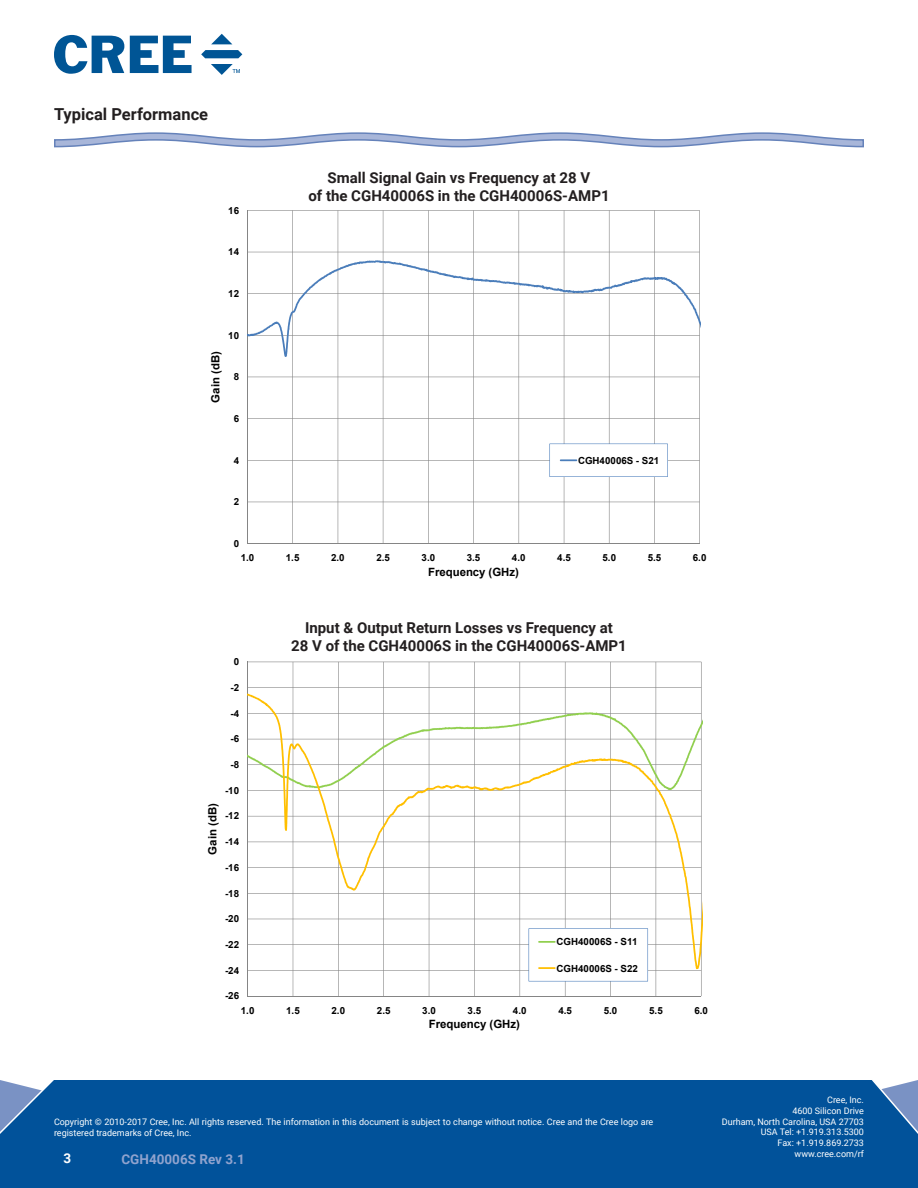
<style>
.page{position:relative;width:918px;height:1188px;background:#fff}
.page>*{position:absolute;margin:0;border:0;box-sizing:border-box;transform-origin:0 0}
.t1{font:700 16.5px "Roboto";color:#231f20}
.t2{font:700 15px/18px "Roboto";color:#231f20;text-align:center}
.t3{font:700 13.65px "Arial";color:#000}
.t4{font:700 13.5px "Roboto";color:#90a3ce}
.t5{font:700 13.5px "Roboto";color:#fff}
.t6{font:700 11.4px "Arial";color:#000}
.t7{font:700 11.25px "Arial";color:#000}
.t8{font:700 9.75px "Arial";letter-spacing:.005em;color:#000}
.t9{font:9px/10.8px "Roboto";color:#fff;text-align:right}
</style>
<div class="page">
<div style="left:0;top:1080px;width:918px;height:108px;background:#01529a"></div>
<svg style="left:54px;top:35px;width:70px;height:39px"></svg>
<svg style="left:130px;top:36px;width:62px;height:37px"></svg>
<svg style="left:211px;top:34px;width:21px;height:10px"></svg>
<svg style="left:201px;top:50px;width:41px;height:8px"></svg>
<svg style="left:211px;top:64px;width:29px;height:10px"></svg>
<svg style="left:54px;top:132px;width:810px;height:16px"></svg>
<hr style="left:247px;top:210px;width:453px;height:1px;background:#858585">
<hr style="left:247px;top:252px;width:453px;height:1px;background:#858585">
<hr style="left:699px;top:210px;width:1px;height:152px;background:#858585">
<hr style="left:654px;top:210px;width:1px;height:152px;background:#858585">
<hr style="left:609px;top:210px;width:1px;height:152px;background:#858585">
<hr style="left:564px;top:210px;width:1px;height:152px;background:#858585">
<hr style="left:519px;top:210px;width:1px;height:152px;background:#858585">
<hr style="left:473px;top:210px;width:1px;height:152px;background:#858585">
<hr style="left:428px;top:210px;width:1px;height:152px;background:#858585">
<hr style="left:383px;top:210px;width:1px;height:152px;background:#858585">
<hr style="left:338px;top:210px;width:1px;height:152px;background:#858585">
<hr style="left:292px;top:210px;width:1px;height:152px;background:#858585">
<hr style="left:247px;top:210px;width:1px;height:152px;background:#858585">
<svg style="left:247px;top:260px;width:453px;height:102px"></svg>
<svg style="left:247px;top:362px;width:453px;height:182px"></svg>
<svg style="left:549px;top:444px;width:119px;height:33px"></svg>
<hr style="left:247px;top:662px;width:1px;height:152px;background:#858585">
<svg style="left:248px;top:662px;width:454px;height:152px"></svg>
<hr style="left:248px;top:970px;width:453px;height:1px;background:#858585">
<hr style="left:701px;top:814px;width:1px;height:182px;background:#858585">
<hr style="left:656px;top:814px;width:1px;height:182px;background:#858585">
<hr style="left:610px;top:814px;width:1px;height:182px;background:#858585">
<hr style="left:565px;top:814px;width:1px;height:182px;background:#858585">
<hr style="left:520px;top:814px;width:1px;height:182px;background:#858585">
<hr style="left:474px;top:814px;width:1px;height:182px;background:#858585">
<hr style="left:429px;top:814px;width:1px;height:182px;background:#858585">
<hr style="left:383px;top:814px;width:1px;height:182px;background:#858585">
<hr style="left:338px;top:814px;width:1px;height:182px;background:#858585">
<hr style="left:293px;top:814px;width:1px;height:182px;background:#858585">
<hr style="left:247px;top:814px;width:1px;height:182px;background:#858585">
<hr style="left:248px;top:996px;width:453px;height:1px;background:#858585">
<svg style="left:248px;top:814px;width:454px;height:155px"></svg>
<svg style="left:529px;top:928px;width:119px;height:53px"></svg>
<h1 class="t1" style="left:54px;top:103px;width:156px">Typical Performance</h1>
<p class="t8" style="left:228px;top:203px;width:12px">16</p>
<p class="t8" style="left:228px;top:245px;width:12px">14</p>
<p class="t8" style="left:228px;top:287px;width:12px">12</p>
<p class="t8" style="left:228px;top:328px;width:12px">10</p>
<p class="t7" style="left:208px;top:403px;width:53px;rotate:-90deg">Gain (dB)</p>
<p class="t8" style="left:234px;top:370px;width:7px">8</p>
<p class="t8" style="left:234px;top:412px;width:7px">6</p>
<p class="t8" style="left:234px;top:453px;width:7px">4</p>
<p class="t8" style="left:234px;top:495px;width:7px">2</p>
<p class="t8" style="left:234px;top:536px;width:7px">0</p>
<h2 class="t2" style="left:308px;top:168px;width:303px">Small Signal Gain vs Frequency at 28 V<br>of the CGH40006S in the CGH40006S-AMP1</h2>
<h3 class="t3" style="left:435px;top:181px;width:81px">S-parameter</h3>
<p class="t8" style="left:578px;top:453px;width:83px">CGH40006S - S21</p>
<p class="t8" style="left:241px;top:551px;width:15px">1.0</p>
<p class="t8" style="left:286px;top:551px;width:15px">1.5</p>
<p class="t8" style="left:331px;top:551px;width:15px">2.0</p>
<p class="t8" style="left:376px;top:551px;width:15px">2.5</p>
<p class="t8" style="left:422px;top:551px;width:15px">3.0</p>
<p class="t8" style="left:467px;top:551px;width:15px">3.5</p>
<p class="t8" style="left:512px;top:551px;width:15px">4.0</p>
<p class="t8" style="left:557px;top:551px;width:15px">4.5</p>
<p class="t8" style="left:602px;top:551px;width:15px">5.0</p>
<p class="t8" style="left:648px;top:551px;width:15px">5.5</p>
<p class="t8" style="left:693px;top:551px;width:15px">6.0</p>
<p class="t6" style="left:428px;top:564px;width:92px">Frequency (GHz)</p>
<p class="t8" style="left:234px;top:655px;width:7px">0</p>
<p class="t8" style="left:230px;top:681px;width:10px">-2</p>
<p class="t8" style="left:230px;top:706px;width:10px">-4</p>
<p class="t8" style="left:230px;top:732px;width:10px">-6</p>
<p class="t8" style="left:230px;top:758px;width:10px">-8</p>
<p class="t8" style="left:225px;top:783px;width:16px">-10</p>
<p class="t7" style="left:205px;top:855px;width:53px;rotate:-90deg">Gain (dB)</p>
<p class="t8" style="left:225px;top:809px;width:16px">-12</p>
<p class="t8" style="left:225px;top:835px;width:16px">-14</p>
<p class="t8" style="left:225px;top:861px;width:16px">-16</p>
<p class="t8" style="left:225px;top:886px;width:16px">-18</p>
<p class="t8" style="left:225px;top:912px;width:16px">-20</p>
<p class="t8" style="left:225px;top:938px;width:16px">-22</p>
<p class="t8" style="left:225px;top:963px;width:16px">-24</p>
<p class="t8" style="left:225px;top:989px;width:16px">-26</p>
<h2 class="t2" style="left:291px;top:618px;width:337px">Input &amp; Output Return Losses vs Frequency at<br>28 V of the CGH40006S in the CGH40006S-AMP1</h2>
<h3 class="t3" style="left:436px;top:633px;width:81px">S-parameter</h3>
<p class="t8" style="left:556px;top:935px;width:83px">CGH40006S - S11</p>
<p class="t8" style="left:556px;top:961px;width:83px">CGH40006S - S22</p>
<p class="t8" style="left:241px;top:1003px;width:15px">1.0</p>
<p class="t8" style="left:286px;top:1003px;width:15px">1.5</p>
<p class="t8" style="left:332px;top:1003px;width:15px">2.0</p>
<p class="t8" style="left:377px;top:1003px;width:15px">2.5</p>
<p class="t8" style="left:422px;top:1003px;width:15px">3.0</p>
<p class="t8" style="left:468px;top:1003px;width:15px">3.5</p>
<p class="t8" style="left:513px;top:1003px;width:15px">4.0</p>
<p class="t8" style="left:558px;top:1003px;width:15px">4.5</p>
<p class="t8" style="left:604px;top:1003px;width:15px">5.0</p>
<p class="t8" style="left:649px;top:1003px;width:15px">5.5</p>
<p class="t8" style="left:694px;top:1003px;width:15px">6.0</p>
<p class="t6" style="left:429px;top:1016px;width:93px">Frequency (GHz)</p>
<p class="t9" style="left:54px;top:1116px;width:601px;text-align:left">Copyright © 2010-2017 Cree, Inc. All rights reserved. The information in this document is subject to change without notice. Cree and the Cree logo are registered trademarks of Cree, Inc.</p>
<h3 class="t5" style="left:64px;top:1148px;width:9px">3</h3>
<h3 class="t4" style="left:122px;top:1149px;width:125px">CGH40006S Rev 3.1</h3>
<p class="t9" style="left:722px;top:1094px;width:144px">Cree, Inc.<br>4600 Silicon Drive<br>Durham, North Carolina, USA 27703<br>USA Tel: +1.919.313.5300<br>Fax: +1.919.869.2733 www.cree.com/rf</p>
</div>
